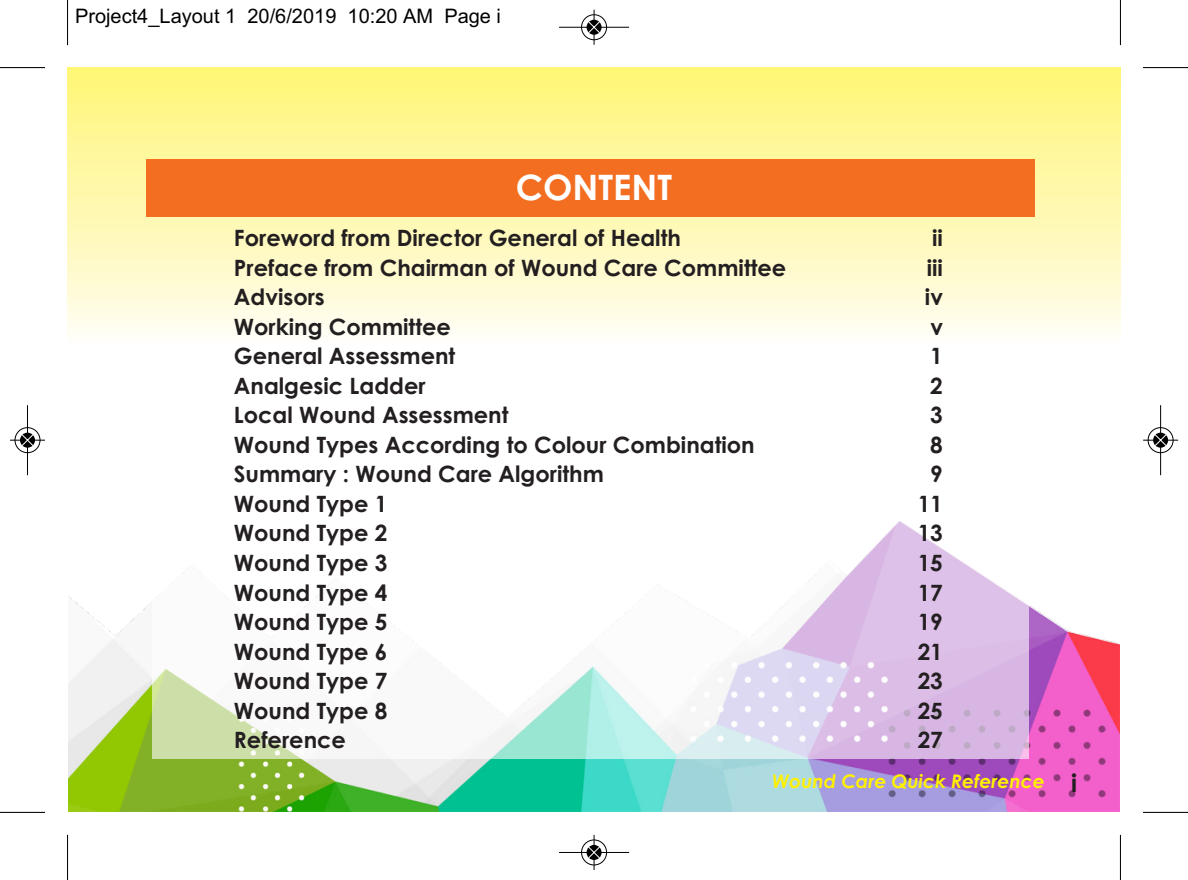
<style>
.page{position:relative;width:1188px;height:880px;background:#fff}
.page>*{position:absolute;margin:0;border:0;box-sizing:border-box;transform-origin:0 0}
.t1{font:700 35px "Century Gothic";color:#fff}
.t2{font:700 25px "Century Gothic";color:#231f20}
.t3{font:700 22.5px "Century Gothic";color:#231f20}
.t4{font:20px "Arial";color:#000}
.t5{font:italic 700 18.75px "Century Gothic";color:#fff101}
</style>
<div class="page">
<img style="left:68px;top:596px;width:1051px;height:215px">
<div style="left:68px;top:68px;width:1052px;height:274px;background:linear-gradient(to bottom,#fff573,#fffcf0)"></div>
<div style="left:146px;top:160px;width:888px;height:57px;background:#f36e21"></div>
<div style="left:153px;top:481px;width:875px;height:277px;background:#fff;opacity:.6"></div>
<hr style="left:67px;top:0;width:1px;height:45px;background:#000">
<hr style="left:0;top:67px;width:45px;height:1px;background:#000">
<hr style="left:1119px;top:0;width:1px;height:45px;background:#000">
<hr style="left:1142px;top:67px;width:45px;height:1px;background:#000">
<hr style="left:67px;top:834px;width:1px;height:45px;background:#000">
<hr style="left:0;top:811px;width:45px;height:1px;background:#000">
<hr style="left:1119px;top:834px;width:1px;height:45px;background:#000">
<hr style="left:1142px;top:811px;width:45px;height:1px;background:#000">
<div style="left:580px;top:14px;width:27px;height:27px;border:2px solid #fff;border-radius:50%"></div>
<svg style="left:586px;top:19px;width:16px;height:16px"></svg>
<hr style="left:559px;top:27px;width:70px;height:1px;background:#000">
<hr style="left:593px;top:10px;width:1px;height:35px;background:#000">
<div style="left:581px;top:14px;width:26px;height:26px;border:1px solid #000;border-radius:50%"></div>
<svg style="left:586px;top:20px;width:15px;height:15px"></svg>
<svg style="left:587px;top:21px;width:13px;height:13px"></svg>
<div style="left:580px;top:838px;width:27px;height:27px;border:2px solid #fff;border-radius:50%"></div>
<svg style="left:586px;top:844px;width:16px;height:16px"></svg>
<hr style="left:559px;top:851px;width:70px;height:1px;background:#000">
<hr style="left:593px;top:834px;width:1px;height:35px;background:#000">
<div style="left:581px;top:839px;width:26px;height:25px;border:1px solid #000;border-radius:50%"></div>
<svg style="left:586px;top:844px;width:15px;height:15px"></svg>
<svg style="left:587px;top:845px;width:13px;height:13px"></svg>
<div style="left:14px;top:426px;width:27px;height:27px;border:2px solid #fff;border-radius:50%"></div>
<hr style="left:27px;top:405px;width:1px;height:70px;background:#000">
<hr style="left:10px;top:439px;width:35px;height:1px;background:#000">
<div style="left:15px;top:427px;width:25px;height:26px;border:1px solid #000;border-radius:50%"></div>
<svg style="left:20px;top:432px;width:15px;height:15px"></svg>
<svg style="left:21px;top:433px;width:13px;height:13px"></svg>
<div style="left:1147px;top:426px;width:26px;height:27px;border:2px solid #fff;border-radius:50%"></div>
<hr style="left:1160px;top:405px;width:1px;height:70px;background:#000">
<hr style="left:1142px;top:439px;width:36px;height:1px;background:#000">
<div style="left:1147px;top:427px;width:26px;height:26px;border:1px solid #000;border-radius:50%"></div>
<svg style="left:1152px;top:432px;width:16px;height:15px"></svg>
<svg style="left:1154px;top:433px;width:12px;height:13px"></svg>
<p class="t4" style="left:75px;top:4px;width:427px">Project4_Layout 1 20/6/2019 10:20 AM Page i</p>
<h1 class="t1" style="left:516px;top:167px;width:158px">CONTENT</h1>
<p class="t3" style="left:234px;top:225px;width:448px">Foreword from Director General of Health</p>
<p class="t3" style="left:932px;top:225px;width:12px">ii</p>
<p class="t3" style="left:234px;top:254px;width:554px">Preface from Chairman of Wound Care Committee</p>
<p class="t3" style="left:926px;top:254px;width:18px">iii</p>
<p class="t3" style="left:234px;top:284px;width:92px">Advisors</p>
<p class="t3" style="left:924px;top:284px;width:19px">iv</p>
<p class="t3" style="left:234px;top:313px;width:218px">Working Committee</p>
<p class="t3" style="left:930px;top:313px;width:14px">v</p>
<p class="t3" style="left:234px;top:343px;width:223px">General Assessment</p>
<p class="t3" style="left:930px;top:343px;width:14px">1</p>
<p class="t3" style="left:234px;top:372px;width:193px">Analgesic Ladder</p>
<p class="t3" style="left:930px;top:372px;width:14px">2</p>
<p class="t3" style="left:234px;top:402px;width:276px">Local Wound Assessment</p>
<p class="t3" style="left:930px;top:402px;width:14px">3</p>
<p class="t3" style="left:234px;top:431px;width:522px">Wound Types According to Colour Combination</p>
<p class="t3" style="left:930px;top:431px;width:14px">8</p>
<p class="t3" style="left:234px;top:461px;width:371px">Summary : Wound Care Algorithm</p>
<p class="t3" style="left:930px;top:461px;width:14px">9</p>
<p class="t3" style="left:234px;top:490px;width:155px">Wound Type 1</p>
<p class="t3" style="left:917px;top:490px;width:27px">11</p>
<p class="t3" style="left:234px;top:520px;width:155px">Wound Type 2</p>
<p class="t3" style="left:917px;top:520px;width:27px">13</p>
<p class="t3" style="left:234px;top:549px;width:155px">Wound Type 3</p>
<p class="t3" style="left:917px;top:549px;width:27px">15</p>
<p class="t3" style="left:234px;top:579px;width:155px">Wound Type 4</p>
<p class="t3" style="left:917px;top:579px;width:27px">17</p>
<p class="t3" style="left:234px;top:608px;width:155px">Wound Type 5</p>
<p class="t3" style="left:917px;top:608px;width:27px">19</p>
<p class="t3" style="left:234px;top:638px;width:155px">Wound Type 6</p>
<p class="t3" style="left:917px;top:638px;width:27px">21</p>
<p class="t3" style="left:234px;top:667px;width:155px">Wound Type 7</p>
<p class="t3" style="left:917px;top:667px;width:27px">23</p>
<p class="t3" style="left:234px;top:697px;width:155px">Wound Type 8</p>
<p class="t3" style="left:917px;top:697px;width:27px">25</p>
<p class="t3" style="left:234px;top:726px;width:114px">Reference</p>
<p class="t3" style="left:917px;top:726px;width:27px">27</p>
<p class="t5" style="left:772px;top:770px;width:274px">Wound Care Quick Reference</p>
<p class="t2" style="left:1070px;top:768px;width:7px">i</p>
</div>
